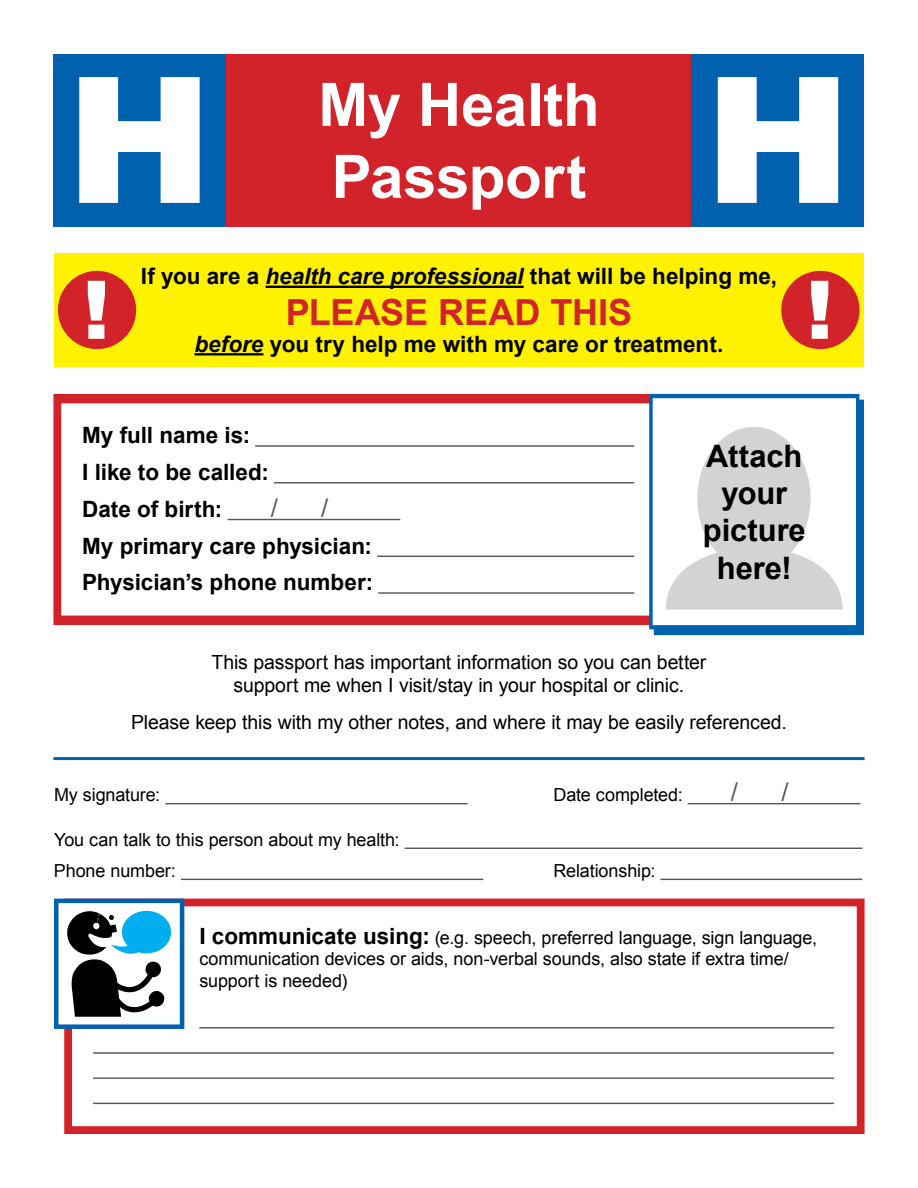
<style>
.page{position:relative;width:918px;height:1188px;background:#fff}
.page>*{position:absolute;margin:0;border:0;box-sizing:border-box;transform-origin:0 0}
.t1{font:900 81px "Arial";color:#fff}
.t2{font:700 60px/72px "Arial";letter-spacing:-.005em;color:#fff}
.t3{font:700 36px "Arial";letter-spacing:-.005em;color:#d2232a}
.t4{font:700 30.9px/37px "Arial";letter-spacing:-.005em;color:#000;text-align:center}
.t5{font:25.95px "Arial";color:#58595b}
.t6{font:700 22.5px/36.8px "Arial";color:#000}
.t7{font:19.5px/23.4px "Arial";letter-spacing:-.005em;color:#000;text-align:center}
.t8{font:18px/21.6px "Arial";letter-spacing:-.005em;color:#000}
.s1{font-style:italic}
.s2{font-weight:700;font-size:22.5px}
</style>
<div class="page">
<div style="left:54px;top:54px;width:810px;height:172px;background:#d2232a"></div>
<div style="left:54px;top:253px;width:810px;height:114px;background:#fff200"></div>
<hr style="left:266px;top:286px;width:258px;height:2px;background:#000">
<hr style="left:194px;top:353px;width:69px;height:2px;background:#000">
<svg style="left:53px;top:393px;width:592px;height:233px"></svg>
<svg style="left:645px;top:393px;width:219px;height:240px"></svg>
<svg style="left:660px;top:406px;width:188px;height:211px"></svg>
<svg style="left:64px;top:898px;width:801px;height:236px"></svg>
<svg style="left:54px;top:898px;width:136px;height:137px"></svg>
<div style="left:53px;top:54px;width:172px;height:172px;background:#0061af"></div>
<svg style="left:79px;top:77px;width:121px;height:126px"></svg>
<div style="left:692px;top:54px;width:172px;height:172px;background:#0061af"></div>
<svg style="left:718px;top:77px;width:120px;height:126px"></svg>
<hr style="left:165px;top:803px;width:303px;height:1px;background:#58595b">
<hr style="left:688px;top:803px;width:173px;height:1px;background:#58595b">
<hr style="left:405px;top:848px;width:458px;height:1px;background:#58595b">
<hr style="left:181px;top:879px;width:302px;height:1px;background:#58595b">
<hr style="left:660px;top:879px;width:202px;height:1px;background:#58595b">
<hr style="left:53px;top:757px;width:812px;height:3px;background:#0061af">
<div style="left:58px;top:271px;width:78px;height:78px;background:#d2232a;border-radius:50%"></div>
<div style="left:781px;top:271px;width:79px;height:78px;background:#d2232a;border-radius:50%"></div>
<h2 class="t2" style="left:318px;top:71px;width:283px">My Health<br>Passport</h2>
<p class="t6" style="left:141px;top:259px;width:638px">If you are a <span class="s1">health care professional</span> that will be helping me,</p>
<h3 class="t3" style="left:286px;top:289px;width:348px">please read this</h3>
<p class="t6" style="left:194px;top:326px;width:531px"><span class="s1">before</span> you try help me with my care or treatment.</p>
<h1 class="t1" style="left:83px;top:251px;width:28px">!</h1>
<h1 class="t1" style="left:806px;top:251px;width:28px">!</h1>
<p class="t6" style="left:82px;top:418px;width:188px">My full name is:<br>I like to be called:<br>Date of birth:</p>
<h3 class="t5" style="left:271px;top:491px;width:9px">/</h3>
<h3 class="t5" style="left:321px;top:491px;width:9px">/</h3>
<p class="t6" style="left:82px;top:528px;width:292px">My primary care physician:<br>Physician’s phone number:</p>
<h3 class="t4" style="left:703px;top:439px;width:104px">Attach your picture here!</h3>
<p class="t7" style="left:212px;top:651px;width:496px">This passport has important information so you can better support me when I visit/stay in your hospital or clinic.</p>
<p class="t7" style="left:131px;top:711px;width:657px">Please keep this with my other notes, and where it may be easily referenced.</p>
<p class="t8" style="left:54px;top:784px;width:108px">My signature:</p>
<p class="t8" style="left:553px;top:784px;width:131px">Date completed:</p>
<h3 class="t5" style="left:731px;top:775px;width:9px">/</h3>
<h3 class="t5" style="left:781px;top:775px;width:9px">/</h3>
<p class="t8" style="left:54px;top:824px;width:347px;line-height:31px">You can talk to this person about my health:<br>Phone number:</p>
<p class="t8" style="left:554px;top:860px;width:103px">Relationship:</p>
<p class="t8" style="left:199px;top:927px;width:619px"><span class="s2">I communicate using:</span> (e.g. speech, preferred language, sign language, communication devices or aids, non-verbal sounds, also state if extra time/ support is needed)</p>
</div>
